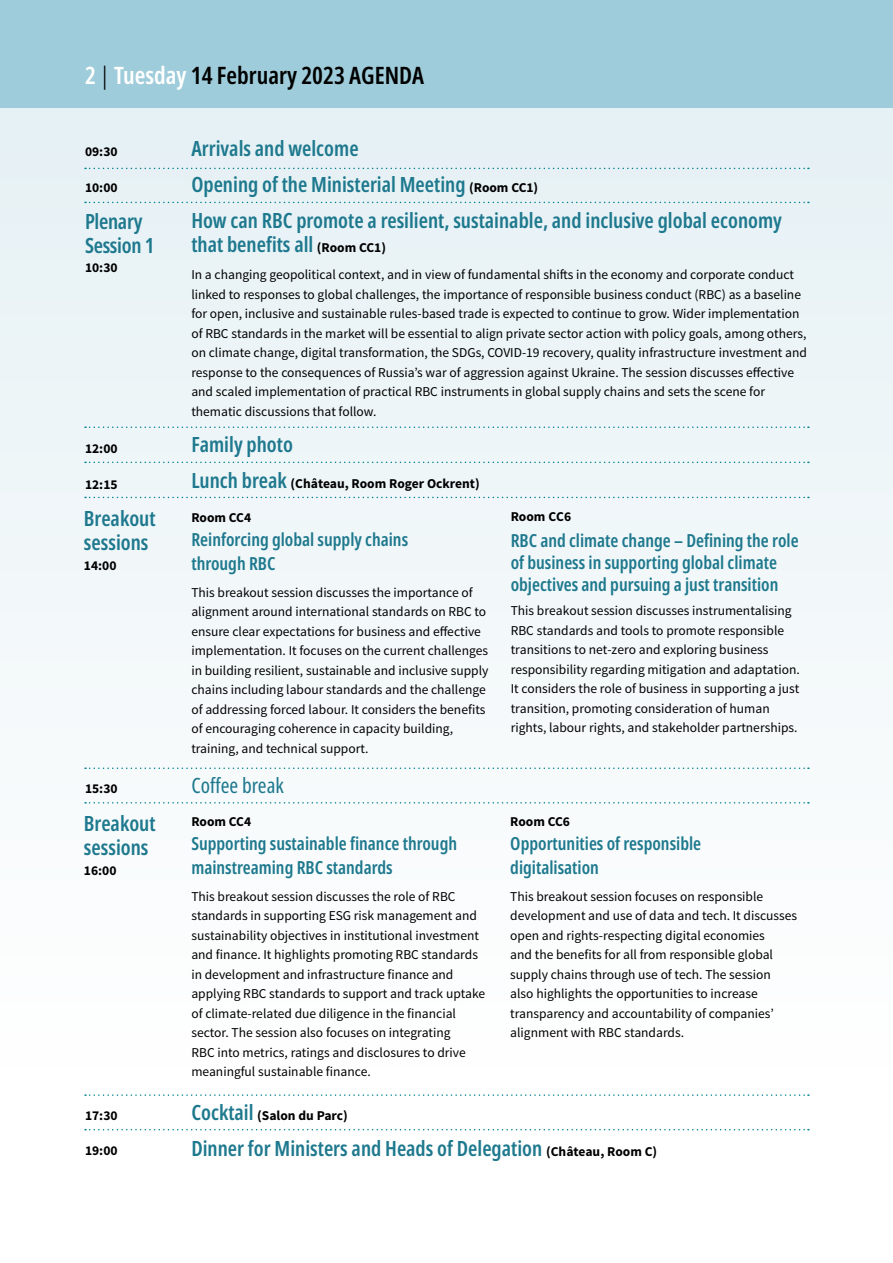
<style>
.page{position:relative;width:893px;height:1263px;background:#fff}
.page>*{position:absolute;margin:0;border:0;box-sizing:border-box;transform-origin:0 0}
.t1{font:600 extra-condensed 24px "Noto Sans";color:#000}
.t2{font:600 extra-condensed 21px/24px "Noto Sans";color:#1e798e}
.t3{font:extra-condensed 21px "Noto Sans";color:#1e798e}
.t4{font:600 extra-condensed 18px/24px "Noto Sans";color:#1e798e}
.t5{font:13.5px/19.5px "Source Sans Pro";color:#000}
.t6{font:700 13.5px "Source Sans Pro";color:#000}
.s1{color:#fff}
.s2{font-weight:300}
.s3{font-family:"Source Sans Pro";font-weight:700;font-stretch:normal;font-size:13.5px;color:#000}
.s4{font-family:"Noto Sans";font-weight:600;font-stretch:extra-condensed;font-size:21px;color:#1e798e}
</style>
<div class="page">
<div style="left:0;top:107px;width:893px;height:960px;background:#f2f7f9"></div>
<svg style="left:85px;top:168px;width:724px;height:1px"></svg>
<svg style="left:85px;top:202px;width:724px;height:1px"></svg>
<svg style="left:85px;top:426px;width:724px;height:2px"></svg>
<svg style="left:85px;top:462px;width:724px;height:1px"></svg>
<svg style="left:85px;top:767px;width:724px;height:2px"></svg>
<svg style="left:85px;top:1094px;width:724px;height:2px"></svg>
<svg style="left:85px;top:497px;width:724px;height:1px"></svg>
<svg style="left:85px;top:802px;width:724px;height:1px"></svg>
<svg style="left:85px;top:1129px;width:724px;height:1px"></svg>
<div style="left:0;top:0;width:893px;height:107px;background:#9fccda"></div>
<h1 class="t1" style="left:85px;top:58px;width:341px"><span class="s1">2</span> <span class="s2">|</span> <span class="s1">Tuesday</span> 14 February 2023 AGENDA</h1>
<p class="t6" style="left:85px;top:143px;width:34px">09:30</p>
<p class="t6" style="left:85px;top:179px;width:34px">10:00</p>
<h2 class="t2" style="left:85px;top:209px;width:71px">Plenary<br>Session 1</h2>
<p class="t6" style="left:85px;top:259px;width:34px">10:30</p>
<p class="t6" style="left:85px;top:440px;width:34px">12:00</p>
<p class="t6" style="left:85px;top:476px;width:34px">12:15</p>
<h2 class="t2" style="left:84px;top:507px;width:73px">Breakout sessions</h2>
<p class="t6" style="left:84px;top:557px;width:34px">14:00</p>
<p class="t6" style="left:85px;top:780px;width:34px">15:30</p>
<h2 class="t2" style="left:84px;top:812px;width:73px">Breakout sessions</h2>
<p class="t6" style="left:84px;top:861px;width:34px">16:00</p>
<p class="t6" style="left:85px;top:1107px;width:34px">17:30</p>
<p class="t6" style="left:85px;top:1142px;width:34px">19:00</p>
<h2 class="t2" style="left:191px;top:131px;width:592px;line-height:36px">Arrivals and welcome<br>Opening of the Ministerial Meeting <span class="s3">(Room CC1)<br></span>How can RBC promote a resilient, sustainable, and inclusive global economy</h2>
<h2 class="t2" style="left:191px;top:233px;width:196px">that benefits all <span class="s3">(Room CC1)</span></h2>
<p class="t5" style="left:191px;top:265px;width:617px">In a changing geopolitical context, and in view of fundamental shifts in the economy and corporate conduct linked to responses to global challenges, the importance of responsible business conduct (RBC) as a baseline for open, inclusive and sustainable rules-based trade is expected to continue to grow. Wider implementation of RBC standards in the market will be essential to align private sector action with policy goals, among others, on climate change, digital transformation, the SDGs, COVID-19 recovery, quality infrastructure investment and response to the consequences of Russia’s war of aggression against Ukraine. The session discusses effective and scaled implementation of practical RBC instruments in global supply chains and sets the scene for thematic discussions that follow.</p>
<h2 class="t2" style="left:191px;top:433px;width:103px">Family photo</h2>
<p class="t6" style="left:191px;top:475px;width:290px"><span class="s4">Lunch break</span> (Château, Room Roger Ockrent)</p>
<p class="t6" style="left:191px;top:508px;width:61px">Room CC4</p>
<h3 class="t4" style="left:191px;top:527px;width:218px">Reinforcing global supply chains through RBC</h3>
<p class="t5" style="left:191px;top:583px;width:299px">This breakout session discusses the importance of alignment around international standards on RBC to ensure clear expectations for business and effective implementation. It focuses on the current challenges in building resilient, sustainable and inclusive supply chains including labour standards and the challenge of addressing forced labour. It considers the benefits of encouraging coherence in capacity building, training, and technical support.</p>
<h2 class="t3" style="left:191px;top:770px;width:94px">Coffee break</h2>
<p class="t6" style="left:191px;top:812px;width:61px">Room CC4</p>
<h3 class="t4" style="left:191px;top:831px;width:267px">Supporting sustainable finance through mainstreaming RBC standards</h3>
<p class="t5" style="left:191px;top:886px;width:295px">This breakout session discusses the role of RBC standards in supporting ESG risk management and sustainability objectives in institutional investment and finance. It highlights promoting RBC standards in development and infrastructure finance and applying RBC standards to support and track uptake of climate-related due diligence in the financial sector. The session also focuses on integrating<br>RBC into metrics, ratings and disclosures to drive meaningful sustainable finance.</p>
<p class="t6" style="left:511px;top:508px;width:62px">Room CC6</p>
<h3 class="t4" style="left:511px;top:530px;width:290px;line-height:22px">RBC and climate change – Defining the role of business in supporting global climate objectives and pursuing a just transition</h3>
<p class="t5" style="left:511px;top:601px;width:291px">This breakout session discusses instrumentalising RBC standards and tools to promote responsible transitions to net-zero and exploring business responsibility regarding mitigation and adaptation.<br>It considers the role of business in supporting a just transition, promoting consideration of human rights, labour rights, and stakeholder partnerships.</p>
<p class="t6" style="left:510px;top:812px;width:61px">Room CC6</p>
<h3 class="t4" style="left:510px;top:831px;width:192px">Opportunities of responsible digitalisation</h3>
<p class="t5" style="left:510px;top:886px;width:288px">This breakout session focuses on responsible development and use of data and tech. It discusses open and rights-respecting digital economies<br>and the benefits for all from responsible global supply chains through use of tech. The session also highlights the opportunities to increase transparency and accountability of companies’ alignment with RBC standards.</p>
<p class="t6" style="left:191px;top:1107px;width:158px"><span class="s4">Cocktail</span> (Salon du Parc)</p>
<h2 class="t2" style="left:191px;top:1136px;width:467px">Dinner for Ministers and Heads of Delegation <span class="s3">(Château, Room C)</span></h2>
</div>
